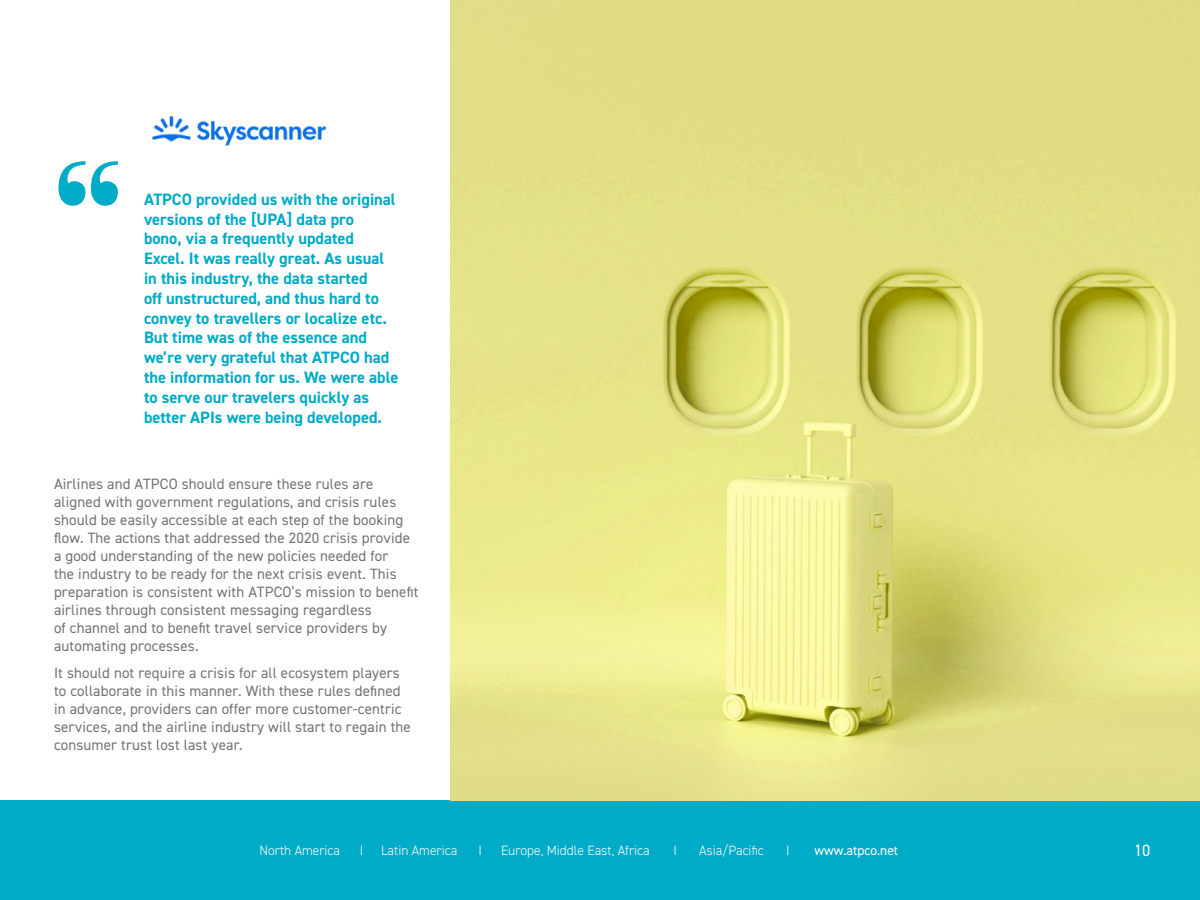
<style>
.page{position:relative;width:1200px;height:900px;background:#fff}
.page>*{position:absolute;margin:0;border:0;box-sizing:border-box;transform-origin:0 0}
.t1{font:225px "Modern";color:#00abc7}
.t2{font:700 16.5px/19.8px "DIN2014";color:#00abc7}
.t3{font:16.5px "DIN2014";color:#fff}
.t4{font:15px/18px "DIN2014";letter-spacing:.01em;color:#767273}
.t5{font:300 13.5px "DIN2014";color:#fff}
.t6{font:13.5px "DIN2014";color:#fff}
</style>
<div class="page">
<div style="left:0;top:800px;width:1200px;height:100px;background:#00abc7"></div>
<img style="left:152px;top:116px;width:174px;height:30px">
<img style="left:450px;top:0;width:750px;height:800px">
<h1 class="t1" style="left:54px;top:156px;width:69px">“</h1>
<p class="t2" style="left:144px;top:189px;width:256px">ATPCO provided us with the original versions of the [UPA] data pro<br>bono, via a frequently updated Excel. It was really great. As usual in this industry, the data started<br>off unstructured, and thus hard to convey to travellers or localize etc.<br>But time was of the essence and we’re very grateful that ATPCO had the information for us. We were able to serve our travelers quickly as better APIs were being developed.</p>
<p class="t4" style="left:54px;top:474px;width:366px">Airlines and ATPCO should ensure these rules are aligned with government regulations, and crisis rules should be easily accessible at each step of the booking flow. The actions that addressed the 2020 crisis provide a good understanding of the new policies needed for<br>the industry to be ready for the next crisis event. This preparation is consistent with ATPCO’s mission to benefit airlines through consistent messaging regardless<br>of channel and to benefit travel service providers by automating processes.</p>
<p class="t4" style="left:54px;top:663px;width:358px">It should not require a crisis for all ecosystem players to collaborate in this manner. With these rules defined in advance, providers can offer more customer-centric services, and the airline industry will start to regain the consumer trust lost last year.</p>
<p class="t5" style="left:260px;top:842px;width:82px">North America</p>
<p class="t5" style="left:360px;top:842px;width:5px">I</p>
<p class="t5" style="left:381px;top:842px;width:78px">Latin America</p>
<p class="t5" style="left:478px;top:842px;width:5px">I</p>
<p class="t5" style="left:501px;top:842px;width:150px">Europe, Middle East, Africa</p>
<p class="t5" style="left:674px;top:842px;width:5px">I</p>
<p class="t5" style="left:699px;top:842px;width:66px">Asia/Pacific</p>
<p class="t5" style="left:786px;top:842px;width:5px">I</p>
<p class="t6" style="left:814px;top:842px;width:85px">www.atpco.net</p>
<p class="t3" style="left:1134px;top:840px;width:18px">10</p>
</div>
